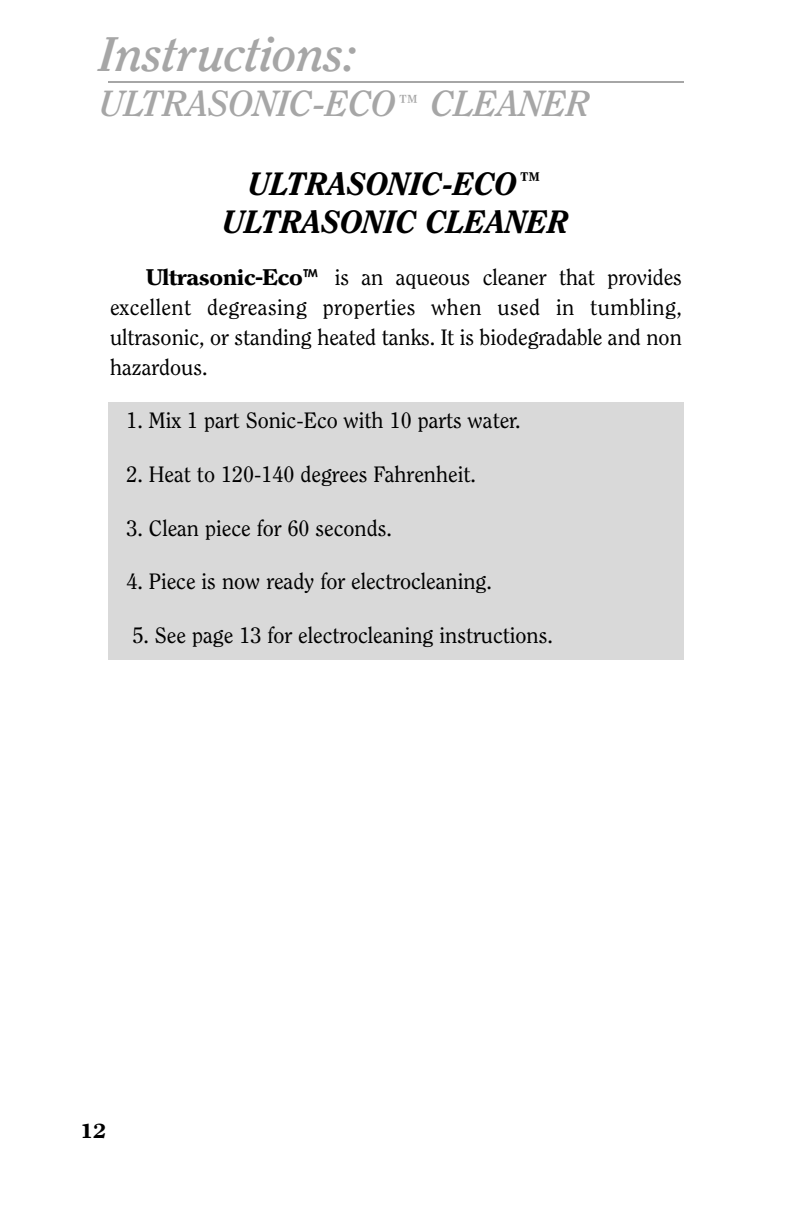
<style>
.page{position:relative;width:792px;height:1224px;background:#fff}
.page>*{position:absolute;margin:0;border:0;box-sizing:border-box;transform-origin:0 0}
.t1{font:italic 700 48px "Clearface IT Cby BT";color:#a6a6a6}
.t2{font:italic 700 36px "Clearface IT Cby BT";color:#a6a6a6}
.t3{font:italic 800 32px/38.4px "Clearface IT Cby BT";color:#000;text-align:center}
.t4{font:22px/30px "Clearface IT Cby BT";color:#000;text-align:justify}
.t5{font:700 20px "Clerface";color:#000}
.s1{font-size:30px}
.s2{font-family:"Clerface";font-weight:700}
</style>
<div class="page">
<div style="left:108px;top:402px;width:576px;height:258px;background:#d9d9d9"></div>
<hr style="left:108px;top:81px;width:576px;height:2px;background:#a6a6a6">
<h1 class="t1" style="left:100px;top:35px;width:260px">Instructions:</h1>
<h2 class="t2" style="left:100px;top:88px;width:492px">ULTRASONIC-ECO<span class="s1">™</span> CLEANER</h2>
<h3 class="t3" style="left:223px;top:167px;width:348px">ULTRASONIC-ECO™<br>ULTRASONIC CLEANER</h3>
<p class="t4" style="left:110px;top:263px;width:574px;text-indent:36px"><span class="s2">Ultrasonic-Eco™</span> is an aqueous cleaner that provides excellent degreasing properties when used in tumbling, ultrasonic, or standing heated tanks. It is biodegradable and non hazardous.</p>
<p class="t4" style="left:126px;top:407px;width:396px">1. Mix 1 part Sonic-Eco with 10 parts water.</p>
<p class="t4" style="left:126px;top:461px;width:351px">2. Heat to 120-140 degrees Fahrenheit.</p>
<p class="t4" style="left:126px;top:514px;width:267px">3. Clean piece for 60 seconds.</p>
<p class="t4" style="left:126px;top:568px;width:367px">4. Piece is now ready for electrocleaning.</p>
<p class="t4" style="left:132px;top:621px;width:422px">5. See page 13 for electrocleaning instructions.</p>
<p class="t5" style="left:80px;top:1123px;width:27px">12</p>
</div>
